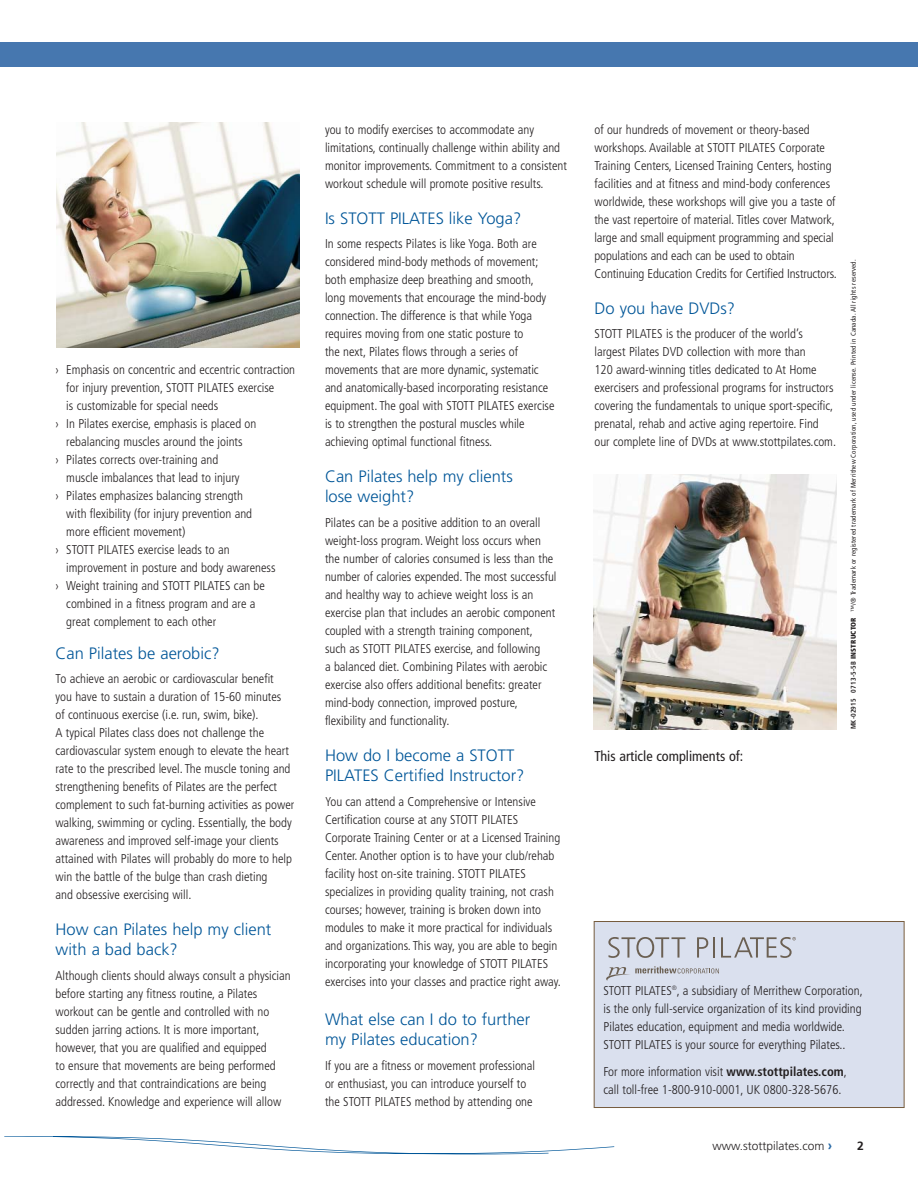
<style>
.page{position:relative;width:918px;height:1188px;background:#fff}
.page>*{position:absolute;margin:0;border:0;box-sizing:border-box;transform-origin:0 0}
.t1{font:300 16.5px/21px "Frutiger";color:#005698}
.t2{font:condensed 14.25px "Frutiger";color:#231f20}
.t3{font:300 condensed 12.75px/18px "Frutiger";color:#231f20}
.t4{font:300 12px "Frutiger";color:#231f20}
.t5{font:700 12px "Frutiger";color:#231f20}
.t6{font:condensed 6.9px "Frutiger";letter-spacing:.025em;color:#231f20}
.s1{font-weight:700}
.s2{font-weight:900}
.s3{font-weight:700;font-size:13.5px;color:#2a6ba7}
</style>
<div class="page">
<svg style="left:4px;top:1136px;width:610px;height:18px"></svg>
<div style="left:0;top:42px;width:918px;height:25px;background:#4677af"></div>
<div style="left:594px;top:922px;width:310px;height:186px;background:#dae0ee"></div>
<div style="left:594px;top:921px;width:310px;height:187px;border:1px solid #765c3e"></div>
<svg style="left:608px;top:937px;width:77px;height:21px"></svg>
<svg style="left:697px;top:937px;width:11px;height:21px"></svg>
<hr style="left:713px;top:937px;width:2px;height:21px;background:#6b6053">
<svg style="left:606px;top:966px;width:113px;height:15px"></svg>
<svg style="left:721px;top:937px;width:75px;height:21px"></svg>
<img style="left:56px;top:122px;width:243px;height:225px">
<img style="left:593px;top:474px;width:243px;height:255px">
<p class="t3" style="left:56px;top:361px;width:241px">› Emphasis on concentric and eccentric contraction</p>
<p class="t3" style="left:66px;top:379px;width:210px">for injury prevention, STOTT PILATES exercise</p>
<p class="t3" style="left:66px;top:397px;width:154px">is customizable for special needs</p>
<p class="t3" style="left:56px;top:415px;width:202px">› In Pilates exercise, emphasis is placed on</p>
<p class="t3" style="left:66px;top:433px;width:178px">rebalancing muscles around the joints</p>
<p class="t3" style="left:56px;top:451px;width:164px">› Pilates corrects over-training and</p>
<p class="t3" style="left:66px;top:469px;width:175px">muscle imbalances that lead to injury</p>
<p class="t3" style="left:56px;top:487px;width:189px">› Pilates emphasizes balancing strength</p>
<p class="t3" style="left:66px;top:505px;width:187px">with flexibility (for injury prevention and</p>
<p class="t3" style="left:66px;top:523px;width:121px">more efficient movement)</p>
<p class="t3" style="left:56px;top:541px;width:176px">› STOTT PILATES exercise leads to an</p>
<p class="t3" style="left:66px;top:559px;width:211px">improvement in posture and body awareness</p>
<p class="t3" style="left:56px;top:577px;width:211px">› Weight training and STOTT PILATES can be</p>
<p class="t3" style="left:66px;top:595px;width:191px">combined in a fitness program and are a</p>
<p class="t3" style="left:66px;top:613px;width:151px">great complement to each other</p>
<p class="t1" style="left:56px;top:644px;width:166px">Can Pilates be aerobic?</p>
<p class="t3" style="left:56px;top:670px;width:240px">To achieve an aerobic or cardiovascular benefit<br>you have to sustain a duration of 15-60 minutes<br>of continuous exercise (i.e. run, swim, bike).<br>A typical Pilates class does not challenge the cardiovascular system enough to elevate the heart rate to the prescribed level. The muscle toning and strengthening benefits of Pilates are the perfect complement to such fat-burning activities as power walking, swimming or cycling. Essentially, the body awareness and improved self-image your clients attained with Pilates will probably do more to help win the battle of the bulge than crash dieting<br>and obsessive exercising will.</p>
<p class="t1" style="left:56px;top:920px;width:217px">How can Pilates help my client with a bad back?</p>
<p class="t3" style="left:56px;top:967px;width:237px">Although clients should always consult a physician before starting any fitness routine, a Pilates workout can be gentle and controlled with no sudden jarring actions. It is more important, however, that you are qualified and equipped<br>to ensure that movements are being performed correctly and that contraindications are being addressed. Knowledge and experience will allow</p>
<p class="t3" style="left:325px;top:121px;width:243px">you to modify exercises to accommodate any limitations, continually challenge within ability and monitor improvements. Commitment to a consistent workout schedule will promote positive results.</p>
<p class="t1" style="left:325px;top:209px;width:198px">Is STOTT PILATES like Yoga?</p>
<p class="t3" style="left:325px;top:235px;width:231px">In some respects Pilates is like Yoga. Both are considered mind-body methods of movement; both emphasize deep breathing and smooth, long movements that encourage the mind-body connection. The difference is that while Yoga requires moving from one static posture to<br>the next, Pilates flows through a series of movements that are more dynamic, systematic and anatomically-based incorporating resistance equipment. The goal with STOTT PILATES exercise is to strengthen the postural muscles while achieving optimal functional fitness.</p>
<p class="t1" style="left:325px;top:467px;width:189px">Can Pilates help my clients lose weight?</p>
<p class="t3" style="left:325px;top:514px;width:233px">Pilates can be a positive addition to an overall weight-loss program. Weight loss occurs when the number of calories consumed is less than the number of calories expended. The most successful and healthy way to achieve weight loss is an exercise plan that includes an aerobic component coupled with a strength training component, such as STOTT PILATES exercise, and following<br>a balanced diet. Combining Pilates with aerobic exercise also offers additional benefits: greater mind-body connection, improved posture, flexibility and functionality.</p>
<p class="t1" style="left:325px;top:746px;width:201px">How do I become a STOTT<br>PILATES Certified Instructor?</p>
<p class="t3" style="left:325px;top:793px;width:237px">You can attend a Comprehensive or Intensive Certification course at any STOTT PILATES Corporate Training Center or at a Licensed Training Center. Another option is to have your club/rehab facility host on-site training. STOTT PILATES specializes in providing quality training, not crash courses; however, training is broken down into modules to make it more practical for individuals and organizations. This way, you are able to begin incorporating your knowledge of STOTT PILATES exercises into your classes and practice right away.</p>
<p class="t1" style="left:325px;top:1010px;width:207px">What else can I do to further my Pilates education?</p>
<p class="t3" style="left:325px;top:1057px;width:212px">If you are a fitness or movement professional or enthusiast, you can introduce yourself to the STOTT PILATES method by attending one</p>
<p class="t3" style="left:595px;top:121px;width:244px">of our hundreds of movement or theory-based workshops. Available at STOTT PILATES Corporate Training Centers, Licensed Training Centers, hosting facilities and at fitness and mind-body conferences worldwide, these workshops will give you a taste of the vast repertoire of material. Titles cover Matwork, large and small equipment programming and special populations and each can be used to obtain Continuing Education Credits for Certified Instructors.</p>
<p class="t1" style="left:594px;top:299px;width:142px">Do you have DVDs?</p>
<p class="t3" style="left:594px;top:325px;width:243px">STOTT PILATES is the producer of the world’s largest Pilates DVD collection with more than<br>120 award-winning titles dedicated to At Home exercisers and professional programs for instructors covering the fundamentals to unique sport-specific, prenatal, rehab and active aging repertoire. Find our complete line of DVDs at www.stottpilates.com.</p>
<p class="t2" style="left:595px;top:750px;width:150px">This article compliments of:</p>
<p class="t6" style="left:851px;top:729px;width:472px;rotate:-90deg"><span class="s1">MK-02915 0713-5-5B</span> <span class="s2">INSTRUCTOR</span> ™/® Trademark or registered trademark of Merrithew Corporation, used under license. Printed in Canada. All rights reserved.</p>
<p class="t3" style="left:604px;top:982px;width:261px">STOTT PILATES<sup>®</sup>, a subsidiary of Merrithew Corporation, is the only full-service organization of its kind providing Pilates education, equipment and media worldwide.<br>STOTT PILATES is your source for everything Pilates..</p>
<p class="t3" style="left:604px;top:1063px;width:245px">For more information visit <span class="s1">www.stottpilates.com</span>, call toll-free 1-800-910-0001, UK 0800-328-5676.</p>
<p class="t4" style="left:712px;top:1141px;width:122px">www.stottpilates.com <span class="s3">›</span></p>
<p class="t5" style="left:857px;top:1141px;width:8px">2</p>
</div>
